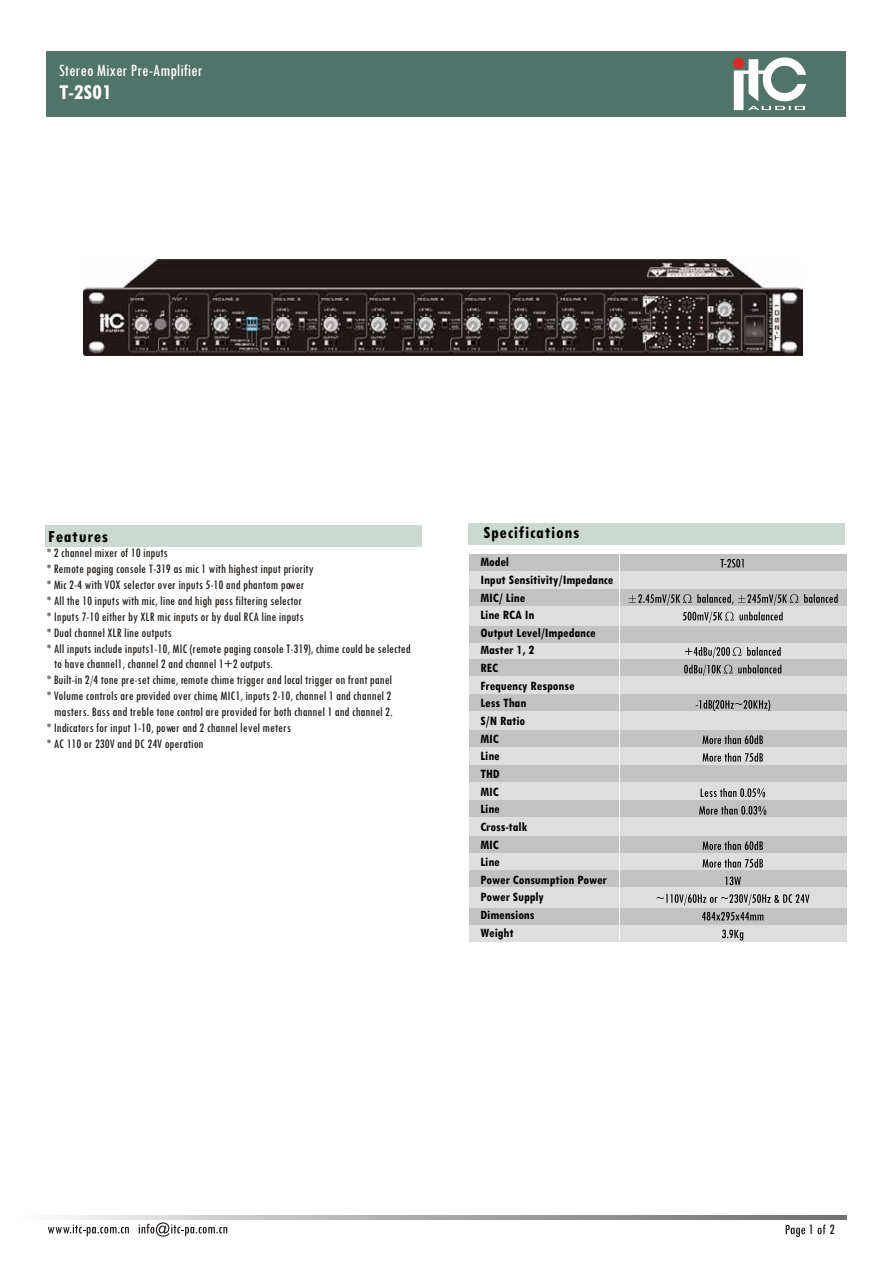
<style>
.page{position:relative;width:894px;height:1263px;background:#fff}
.page>*{position:absolute;margin:0;border:0;box-sizing:border-box;transform-origin:0 0}
.t1{font:700 22.5px "Tw Cen MT Condensed";color:#fff}
.t2{font:18px "Tw Cen MT Condensed";color:#fff}
.t3{font:700 18px "Tw Cen MT Condensed";letter-spacing:.045em;color:#000}
.t4{font:15px "Tw Cen MT Condensed";color:#1f1a17}
.t5{font:13.5px "Tw Cen MT Condensed";color:#1f1a17}
.t6{font:700 13.5px/17.7px "Tw Cen MT Condensed";color:#000}
</style>
<div class="page">
<div style="left:469px;top:554px;width:378px;height:388px;background:#dedede"></div>
<div style="left:470px;top:870px;width:377px;height:17px;background:#c2c2c2"></div>
<div style="left:470px;top:836px;width:377px;height:17px;background:#c2c2c2"></div>
<div style="left:470px;top:908px;width:377px;height:16px;background:#c2c2c2"></div>
<div style="left:470px;top:800px;width:377px;height:17px;background:#c2c2c2"></div>
<div style="left:470px;top:766px;width:377px;height:16px;background:#c2c2c2"></div>
<div style="left:469px;top:660px;width:377px;height:16px;background:#c2c2c2"></div>
<div style="left:469px;top:590px;width:377px;height:16px;background:#c2c2c2"></div>
<div style="left:46px;top:525px;width:376px;height:22px;background:#ccd9d1"></div>
<svg style="left:786px;top:1225px;width:19px;height:12px"></svg>
<svg style="left:818px;top:1225px;width:8px;height:9px"></svg>
<svg style="left:48px;top:1224px;width:81px;height:12px"></svg>
<svg style="left:139px;top:1223px;width:88px;height:14px"></svg>
<div style="left:468px;top:523px;width:377px;height:22px;background:#ccd9d1"></div>
<div style="left:47px;top:51px;width:799px;height:65px;background:#527369"></div>
<svg style="left:734px;top:57px;width:72px;height:53px"></svg>
<div style="left:469px;top:554px;width:377px;height:17px;background:#c2c2c2"></div>
<div style="left:469px;top:626px;width:377px;height:17px;background:#c2c2c2"></div>
<div style="left:469px;top:694px;width:377px;height:17px;background:#c2c2c2"></div>
<div style="left:470px;top:730px;width:377px;height:17px;background:#c2c2c2"></div>
<hr style="left:620px;top:554px;width:1px;height:386px;background:#fff">
<svg style="left:629px;top:559px;width:209px;height:382px"></svg>
<img style="left:84px;top:259px;width:718px;height:96px">
<h2 class="t2" style="left:59px;top:65px;width:145px">Stereo Mixer Pre-Amplifier</h2>
<h1 class="t1" style="left:59px;top:85px;width:54px">T-2S01</h1>
<h2 class="t3" style="left:48px;top:530px;width:61px">Features</h2>
<p class="t5" style="left:47px;top:549px;width:123px">* 2 channel mixer of 10 inputs</p>
<p class="t5" style="left:47px;top:564px;width:268px">* Remote paging console T-319 as mic 1 with highest input priority</p>
<p class="t5" style="left:47px;top:580px;width:259px">* Mic 2-4 with VOX selector over inputs 5-10 and phantom power</p>
<p class="t5" style="left:47px;top:596px;width:257px">* All the 10 inputs with mic, line and high pass filtering selector</p>
<p class="t5" style="left:47px;top:612px;width:258px">* Inputs 7-10 either by XLR mic inputs or by dual RCA line inputs</p>
<p class="t5" style="left:47px;top:628px;width:126px">* Dual channel XLR line outputs</p>
<p class="t5" style="left:47px;top:644px;width:366px">* All inputs include inputs1-10, MIC (remote paging console T-319), chime could be selected</p>
<p class="t5" style="left:54px;top:660px;width:220px">to have channel1, channel 2 and channel 1+2 outputs.</p>
<p class="t5" style="left:47px;top:675px;width:347px">* Built-in 2/4 tone pre-set chime, remote chime trigger and local trigger on front panel</p>
<p class="t5" style="left:47px;top:691px;width:346px">* Volume controls are provided over chime, MIC1, inputs 2-10, channel 1 and channel 2</p>
<p class="t5" style="left:54px;top:707px;width:340px">masters. Bass and treble tone control are provided for both channel 1 and channel 2.</p>
<p class="t5" style="left:47px;top:723px;width:246px">* Indicators for input 1-10, power and 2 channel level meters</p>
<p class="t5" style="left:47px;top:739px;width:158px">* AC 110 or 230V and DC 24V operation</p>
<h2 class="t3" style="left:483px;top:526px;width:97px">Specifications</h2>
<p class="t6" style="left:480px;top:554px;width:135px">Model<br>Input Sensitivity/Impedance<br>MIC/ Line<br>Line RCA In<br>Output Level/Impedance<br>Master 1, 2<br>REC<br>Frequency Response<br>Less Than<br>S/N Ratio<br>MIC<br>Line<br>THD<br>MIC<br>Line<br>Cross-talk<br>MIC<br>Line<br>Power Consumption Power<br>Power Supply<br>Dimensions<br>Weight</p>
<p class="t4" style="left:809px;top:1225px;width:28px">1 2</p>
</div>
